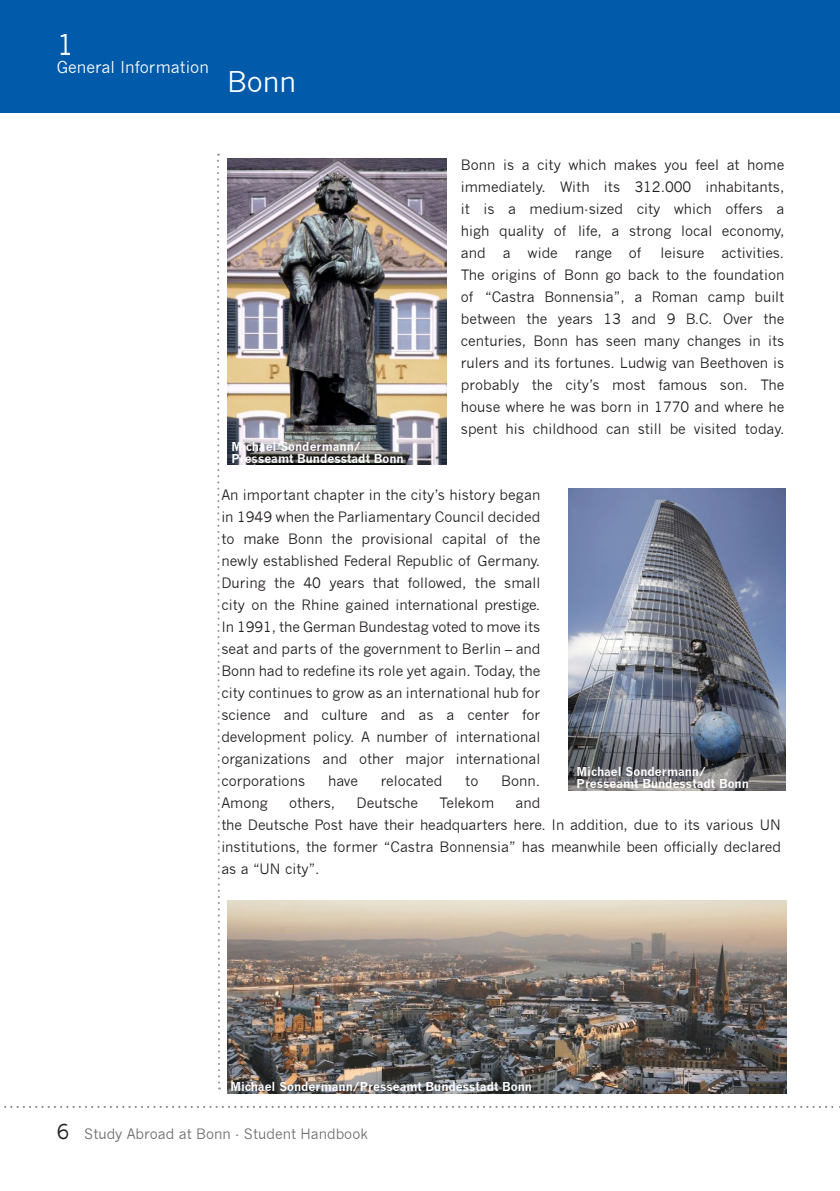
<style>
.page{position:relative;width:840px;height:1191px;background:#fff}
.page>*{position:absolute;margin:0;border:0;box-sizing:border-box;transform-origin:0 0}
.t1{font:28px "News Gothic";color:#fff}
.t2{font:16px "News Gothic";color:#fff}
.t3{font:14px/22px "News Gothic";color:#231f20;text-align:justify}
.t4{font:14px "News Gothic";color:#6c6d70}
.t5{font:700 12px/12px "News Gothic";color:#fff}
.s1{font-size:20px;color:#231f20}
</style>
<div class="page">
<svg style="left:217px;top:154px;width:4px;height:935px"></svg>
<svg style="left:4px;top:1106px;width:836px;height:2px"></svg>
<hr style="left:839px;top:0;width:1px;height:112px;background:#015aaa">
<div style="left:0;top:0;width:839px;height:112px;background:#015aaa"></div>
<img style="left:227px;top:159px;width:219px;height:305px">
<img style="left:227px;top:900px;width:559px;height:193px">
<img style="left:568px;top:488px;width:217px;height:302px">
<h1 class="t1" style="left:57px;top:28px;width:19px">1</h1>
<p class="t2" style="left:57px;top:58px;width:154px">General Information</p>
<h1 class="t1" style="left:227px;top:65px;width:71px">Bonn</h1>
<p class="t5" style="left:231px;top:441px;width:173px">Michael Sondermann/<br>Presseamt Bundesstadt Bonn</p>
<p class="t3" style="left:460px;top:154px;width:325px">Bonn is a city which makes you feel at home immediately. With its 312.000 inhabitants, it is a medium-sized city which offers a high quality of life, a strong local economy, and a wide range of</p>
<p class="t3" style="left:460px;top:242px;width:325px;text-indent:199px">leisure activities.<br>The origins of Bonn go back to the foundation of “Castra Bonnensia”, a Roman camp built between the years 13 and 9 B.C. Over the centuries, Bonn has seen many changes in its rulers and its fortunes. Ludwig van Beethoven is probably the city’s most famous son. The house where he was born in 1770 and where he spent his childhood can still be visited today.</p>
<p class="t3" style="left:221px;top:484px;width:320px">An important chapter in the city’s history began in 1949 when the Parliamentary Council decided to make Bonn the provisional capital of the newly established Federal Republic of Germany.<br>During the 40 years that followed, the small city on the Rhine gained international prestige.<br>In 1991, the German Bundestag voted to move its seat and parts of the government to Berlin – and Bonn had to redefine its role yet again. Today, the city continues to grow as an international hub for science and culture and as a center for development policy. A number of international organizations and other major international corporations</p>
<p class="t5" style="left:576px;top:765px;width:173px">Michael Sondermann/<br>Presseamt Bundesstadt Bonn</p>
<p class="t3" style="left:221px;top:814px;width:560px">the Deutsche Post have their headquarters here. In addition, due to its various UN institutions, the former “Castra Bonnensia” has meanwhile been officially declared as a “UN city”.</p>
<p class="t3" style="left:328px;top:770px;width:31px">have</p>
<p class="t3" style="left:380px;top:770px;width:63px">relocated</p>
<p class="t3" style="left:465px;top:770px;width:15px">to</p>
<p class="t3" style="left:501px;top:770px;width:40px">Bonn.</p>
<p class="t3" style="left:221px;top:792px;width:48px">Among</p>
<p class="t3" style="left:289px;top:792px;width:48px">others,</p>
<p class="t3" style="left:356px;top:792px;width:63px">Deutsche</p>
<p class="t3" style="left:439px;top:792px;width:56px">Telekom</p>
<p class="t3" style="left:515px;top:792px;width:26px">and</p>
<p class="t5" style="left:230px;top:1080px;width:303px">Michael Sondermann/Presseamt Bundesstadt Bonn</p>
<p class="t4" style="left:57px;top:1125px;width:312px"><span class="s1">6</span> Study Abroad at Bonn - Student Handbook</p>
</div>
